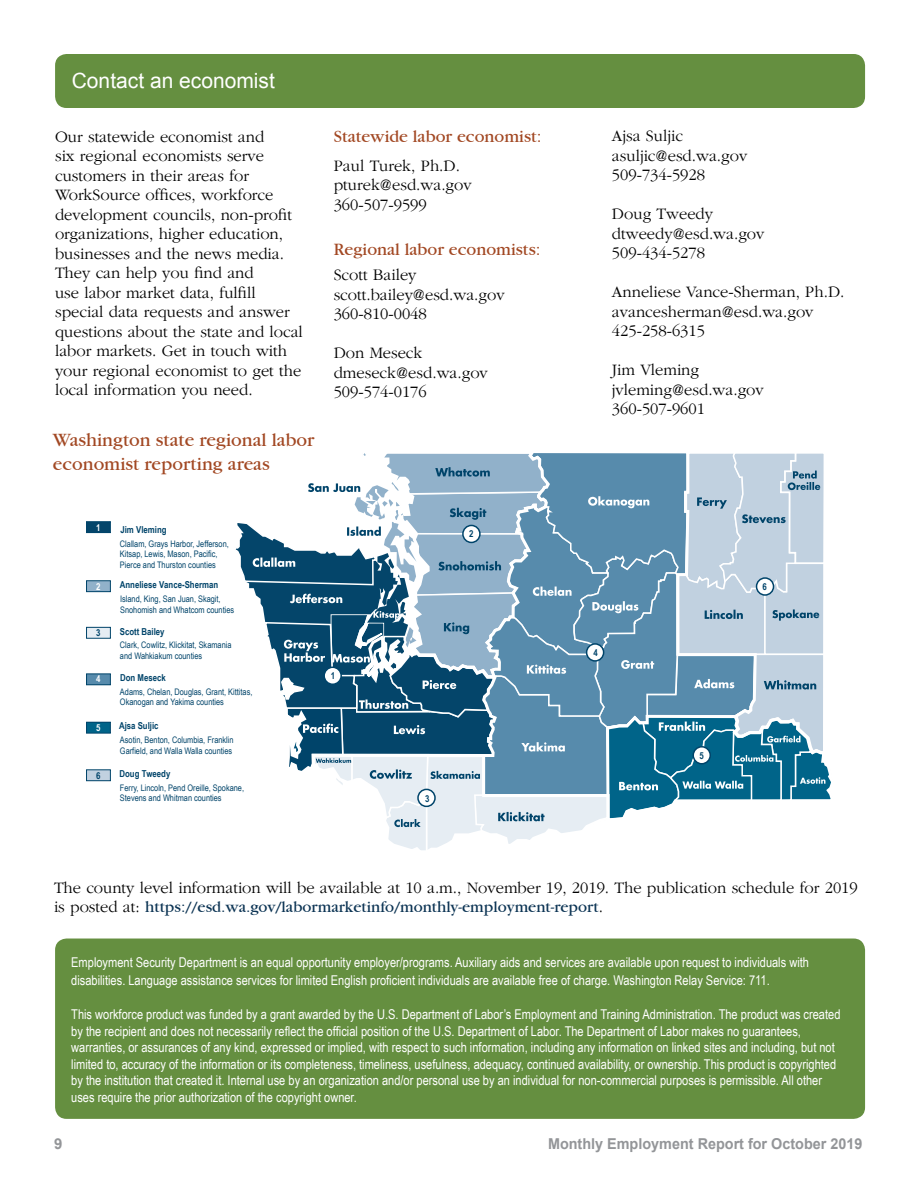
<style>
.page{position:relative;width:918px;height:1188px;background:#fff}
.page>*{position:absolute;margin:0;border:0;box-sizing:border-box;transform-origin:0 0}
.t1{font:21px "Arial";color:#fff}
.t2{font:19.5px/24px "Garamond";color:#a24823}
.Regionals{font:18px "Garamond";color:#a24823}
.Regionals-2{font:300 16.5px/19.5px "Garamond";color:#000}
.t3{font:700 15px "Arial";color:#939598;scale:.96 1}
.t4{font:700 15px "Arial";color:#939598}
.Body_text{font:13.5px/16.5px "Arial Narrow";color:#fff}
.claimer{font:13.5px/18px "Arial Narrow";color:#fff}
.t5{font:700 9.6px "Arial Narrow";color:#00446a}
.t6{font:700 9.6px "Arial Narrow";color:#fff}
.t7{font:9px/10.5px "Arial Narrow";color:#00446a}
.s1{font-weight:400;color:#0c3454}
</style>
<div class="page">
<div style="left:55px;top:54px;width:810px;height:54px;background:#658f40;border-radius:12px"></div>
<div style="left:55px;top:939px;width:810px;height:180px;background:#658f40;border-radius:12px"></div>
<div style="left:87px;top:522px;width:23px;height:11px;background:#04456a"></div>
<div style="left:86px;top:521px;width:25px;height:12px;border:1px solid #00446a"></div>
<div style="left:87px;top:581px;width:23px;height:11px;background:#91b1ca"></div>
<div style="left:86px;top:581px;width:25px;height:11px;border:1px solid #00446a"></div>
<div style="left:87px;top:627px;width:23px;height:11px;background:#e6edf3"></div>
<div style="left:86px;top:627px;width:25px;height:11px;border:1px solid #00446a"></div>
<div style="left:87px;top:674px;width:23px;height:11px;background:#578bac"></div>
<div style="left:86px;top:674px;width:25px;height:11px;border:1px solid #00446a"></div>
<div style="left:87px;top:722px;width:23px;height:11px;background:#006489"></div>
<div style="left:86px;top:722px;width:25px;height:11px;border:1px solid #00446a"></div>
<div style="left:87px;top:770px;width:23px;height:11px;background:#c1d1e0"></div>
<div style="left:86px;top:770px;width:25px;height:11px;border:1px solid #00446a"></div>
<svg style="left:235px;top:453px;width:596px;height:397px"></svg>
<h2 class="t1" style="left:72px;top:67px;width:205px">Contact an economist</h2>
<p class="Regionals-2" style="left:55px;top:127px;width:249px">Our statewide economist and<br>six regional economists serve customers in their areas for<br>WorkSource offices, workforce development councils, non-profit organizations, higher education, businesses and the news media.<br>They can help you find and<br>use labor market data, fulfill special data requests and answer questions about the state and local labor markets. Get in touch with your regional economist to get the local information you need.</p>
<p class="Regionals" style="left:334px;top:126px;width:209px">Statewide labor economist:</p>
<p class="Regionals-2" style="left:334px;top:156px;width:128px">Paul Turek, Ph.D.</p>
<p class="Regionals-2" style="left:334px;top:175px;width:139px">pturek@esd.wa.gov</p>
<p class="Regionals-2" style="left:334px;top:195px;width:95px">360-507-9599</p>
<p class="Regionals" style="left:334px;top:238px;width:208px">Regional labor economists:</p>
<p class="Regionals-2" style="left:334px;top:265px;width:172px">Scott Bailey scott.bailey@esd.wa.gov</p>
<p class="Regionals-2" style="left:334px;top:304px;width:95px">360-810-0048</p>
<p class="Regionals-2" style="left:334px;top:343px;width:156px">Don Meseck dmeseck@esd.wa.gov</p>
<p class="Regionals-2" style="left:334px;top:382px;width:95px">509-574-0176</p>
<p class="t2" style="left:53px;top:427px;width:263px">Washington state regional labor economist reporting areas</p>
<p class="t6" style="left:96px;top:520px;width:6px">1</p>
<p class="t5" style="left:120px;top:522px;width:48px">Jim Vleming</p>
<p class="t6" style="left:96px;top:579px;width:6px">2</p>
<p class="t5" style="left:96px;top:626px;width:6px">3</p>
<p class="t6" style="left:96px;top:672px;width:6px">4</p>
<p class="t6" style="left:96px;top:720px;width:6px">5</p>
<p class="t5" style="left:96px;top:768px;width:6px">6</p>
<p class="t7" style="left:120px;top:538px;width:110px">Clallam, Grays Harbor, Jefferson,<br>Kitsap, Lewis, Mason, Pacific,<br>Pierce and Thurston counties</p>
<p class="t7" style="left:120px;top:594px;width:116px">Island, King, San Juan, Skagit,<br>Snohomish and Whatcom counties</p>
<p class="t7" style="left:120px;top:640px;width:113px">Clark, Cowlitz, Klickitat, Skamania and Wahkiakum counties</p>
<p class="t7" style="left:120px;top:686px;width:134px">Adams, Chelan, Douglas, Grant, Kittitas,<br>Okanogan and Yakima counties</p>
<p class="t7" style="left:120px;top:734px;width:115px">Asotin, Benton, Columbia, Franklin<br>Garfield, and Walla Walla counties</p>
<p class="t7" style="left:120px;top:782px;width:126px">Ferry, Lincoln, Pend Oreille, Spokane,<br>Stevens and Whitman counties</p>
<p class="t5" style="left:120px;top:577px;width:100px">Anneliese Vance-Sherman</p>
<p class="t5" style="left:120px;top:624px;width:46px">Scott Bailey</p>
<p class="t5" style="left:120px;top:670px;width:47px">Don Meseck</p>
<p class="t5" style="left:119px;top:719px;width:41px">Ajsa Suljic</p>
<p class="t5" style="left:119px;top:766px;width:52px">Doug Tweedy</p>
<p class="t5" style="left:331px;top:669px;width:6px">1</p>
<p class="t5" style="left:469px;top:527px;width:6px">2</p>
<p class="t5" style="left:425px;top:791px;width:6px">3</p>
<p class="Regionals-2" style="left:612px;top:126px;width:72px">Ajsa Suljic</p>
<p class="Regionals-2" style="left:612px;top:145px;width:137px">asuljic@esd.wa.gov</p>
<p class="Regionals-2" style="left:612px;top:165px;width:95px">509-734-5928</p>
<p class="Regionals-2" style="left:612px;top:204px;width:103px">Doug Tweedy</p>
<p class="Regionals-2" style="left:612px;top:223px;width:154px">dtweedy@esd.wa.gov</p>
<p class="Regionals-2" style="left:612px;top:243px;width:95px">509-434-5278</p>
<p class="Regionals-2" style="left:612px;top:282px;width:234px">Anneliese Vance-Sherman, Ph.D. avancesherman@esd.wa.gov</p>
<p class="Regionals-2" style="left:612px;top:321px;width:95px">425-258-6315</p>
<p class="Regionals-2" style="left:612px;top:360px;width:89px">Jim Vleming</p>
<p class="Regionals-2" style="left:612px;top:380px;width:153px">jvleming@esd.wa.gov</p>
<p class="Regionals-2" style="left:612px;top:399px;width:95px">360-507-9601</p>
<p class="t5" style="left:594px;top:645px;width:6px">4</p>
<p class="t5" style="left:762px;top:579px;width:6px">6</p>
<p class="t5" style="left:699px;top:748px;width:6px">5</p>
<p class="Regionals-2" style="left:54px;top:878px;width:805px">The county level information will be available at 10 a.m., November 19, 2019. The publication schedule for 2019 is posted at: <span class="s1">https://esd.wa.gov/labormarketinfo/monthly-employment-report</span>.</p>
<p class="claimer" style="left:71px;top:952px;width:739px">Employment Security Department is an equal opportunity employer/programs. Auxiliary aids and services are available upon request to individuals with disabilities. Language assistance services for limited English proficient individuals are available free of charge. Washington Relay Service: 711.</p>
<p class="Body_text" style="left:71px;top:1006px;width:771px">This workforce product was funded by a grant awarded by the U.S. Department of Labor’s Employment and Training Administration. The product was created by the recipient and does not necessarily reflect the official position of the U.S. Department of Labor. The Department of Labor makes no guarantees, warranties, or assurances of any kind, expressed or implied, with respect to such information, including any information on linked sites and including, but not limited to, accuracy of the information or its completeness, timeliness, usefulness, adequacy, continued availability, or ownership. This product is copyrighted by the institution that created it. Internal use by an organization and/or personal use by an individual for non-commercial purposes is permissible. All other uses require the prior authorization of the copyright owner.</p>
<p class="t4" style="left:54px;top:1134px;width:10px">9</p>
<p class="t3" style="left:548px;top:1134px;width:329px">Monthly Employment Report for October 2019</p>
</div>
